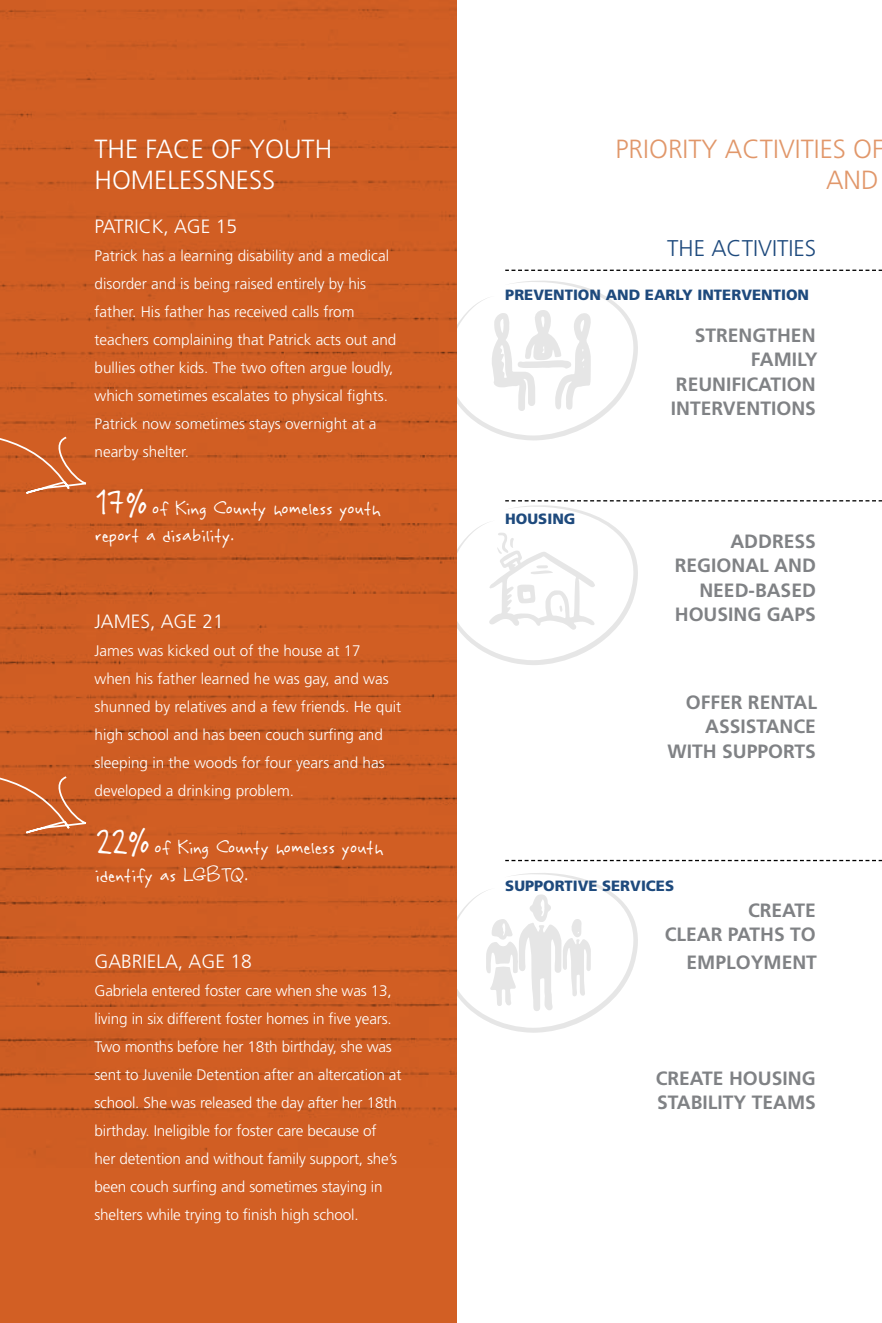
<style>
.page{position:relative;width:882px;height:1323px;background:#fff}
.page>*{position:absolute;margin:0;border:0;box-sizing:border-box;transform-origin:0 0}
.t1{font:300 26.25px/31.5px "Frutiger";color:#fff}
.t2{font:300 26.25px/31.5px "Frutiger";color:#e1976a;text-align:right}
.t3{font:23.28px/28px "Rabiohead";color:#fff}
.t4{font:300 22.75px "Frutiger";color:#1e4a7d}
.t5{font:700 19.25px/24.5px "Frutiger";color:#808285;text-align:right}
.t6{font:300 19.25px "Frutiger";color:#fff}
.t7{font:300 15.4px/28px "Frutiger";color:#fff}
.t8{font:900 14.88px "Frutiger";color:#1e4a7d}
.s1{font-size:40.25px}
</style>
<div class="page">
<svg style="left:457px;top:873px;width:181px;height:160px"></svg>
<svg style="left:457px;top:281px;width:181px;height:159px"></svg>
<div style="left:0;top:0;width:457px;height:1323px;background:#d25f24"></div>
<svg style="left:505px;top:860px;width:377px;height:1px"></svg>
<svg style="left:444px;top:500px;width:438px;height:165px"></svg>
<svg style="left:505px;top:270px;width:377px;height:1px"></svg>
<svg style="left:0;top:429px;width:94px;height:65px"></svg>
<svg style="left:0;top:772px;width:94px;height:72px"></svg>
<h1 class="t1" style="left:94px;top:133px;width:239px">THE FACE OF YOUTH<br>HOMELESSNESS</h1>
<p class="t6" style="left:94px;top:215px;width:144px">PATRICK, AGE 15</p>
<p class="t7" style="left:94px;top:242px;width:304px">Patrick has a learning disability and a medical disorder and is being raised entirely by his father. His father has received calls from teachers complaining that Patrick acts out and bullies other kids. The two often argue loudly, which sometimes escalates to physical fights.<br>Patrick now sometimes stays overnight at a nearby shelter.</p>
<h2 class="t3" style="left:95px;top:493px;width:287px"><span class="s1">17%</span> of King County homeless youth report a disability.</h2>
<p class="t6" style="left:94px;top:611px;width:131px">JAMES, AGE 21</p>
<p class="t7" style="left:94px;top:637px;width:308px">James was kicked out of the house at 17<br>when his father learned he was gay, and was shunned by relatives and a few friends. He quit high school and has been couch surfing and sleeping in the woods for four years and has developed a drinking problem.</p>
<h2 class="t3" style="left:95px;top:833px;width:289px"><span class="s1">22%</span> of King County homeless youth identify as LGBTQ.</h2>
<p class="t6" style="left:94px;top:950px;width:159px">GABRIELA, AGE 18</p>
<p class="t7" style="left:94px;top:977px;width:308px">Gabriela entered foster care when she was 13, living in six different foster homes in five years.<br>Two months before her 18th birthday, she was sent to Juvenile Detention after an altercation at school. She was released the day after her 18th birthday. Ineligible for foster care because of her detention and without family support, she’s been couch surfing and sometimes staying in shelters while trying to finish high school.</p>
<h1 class="t2" style="left:616px;top:133px;width:270px">PRIORITY ACTIVITIES OF<br>AND</h1>
<h3 class="t4" style="left:667px;top:236px;width:151px">THE ACTIVITIES</h3>
<p class="t8" style="left:505px;top:286px;width:305px">PREVENTION AND EARLY INTERVENTION</p>
<p class="t8" style="left:505px;top:510px;width:72px">HOUSING</p>
<p class="t5" style="left:671px;top:323px;width:148px">STRENGTHEN<br>FAMILY<br>REUNIFICATION<br>INTERVENTIONS</p>
<p class="t5" style="left:675px;top:529px;width:143px">ADDRESS<br>REGIONAL AND<br>NEED-BASED<br>HOUSING GAPS</p>
<p class="t5" style="left:668px;top:690px;width:151px">OFFER RENTAL<br>ASSISTANCE<br>WITH SUPPORTS</p>
<p class="t8" style="left:505px;top:877px;width:170px">SUPPORTIVE SERVICES</p>
<p class="t5" style="left:665px;top:898px;width:153px">CREATE<br>CLEAR PATHS TO</p>
<p class="t5" style="left:686px;top:950px;width:132px">EMPLOYMENT</p>
<p class="t5" style="left:656px;top:1066px;width:162px;text-align:left">CREATE HOUSING<br>STABILITY TEAMS</p>
</div>
